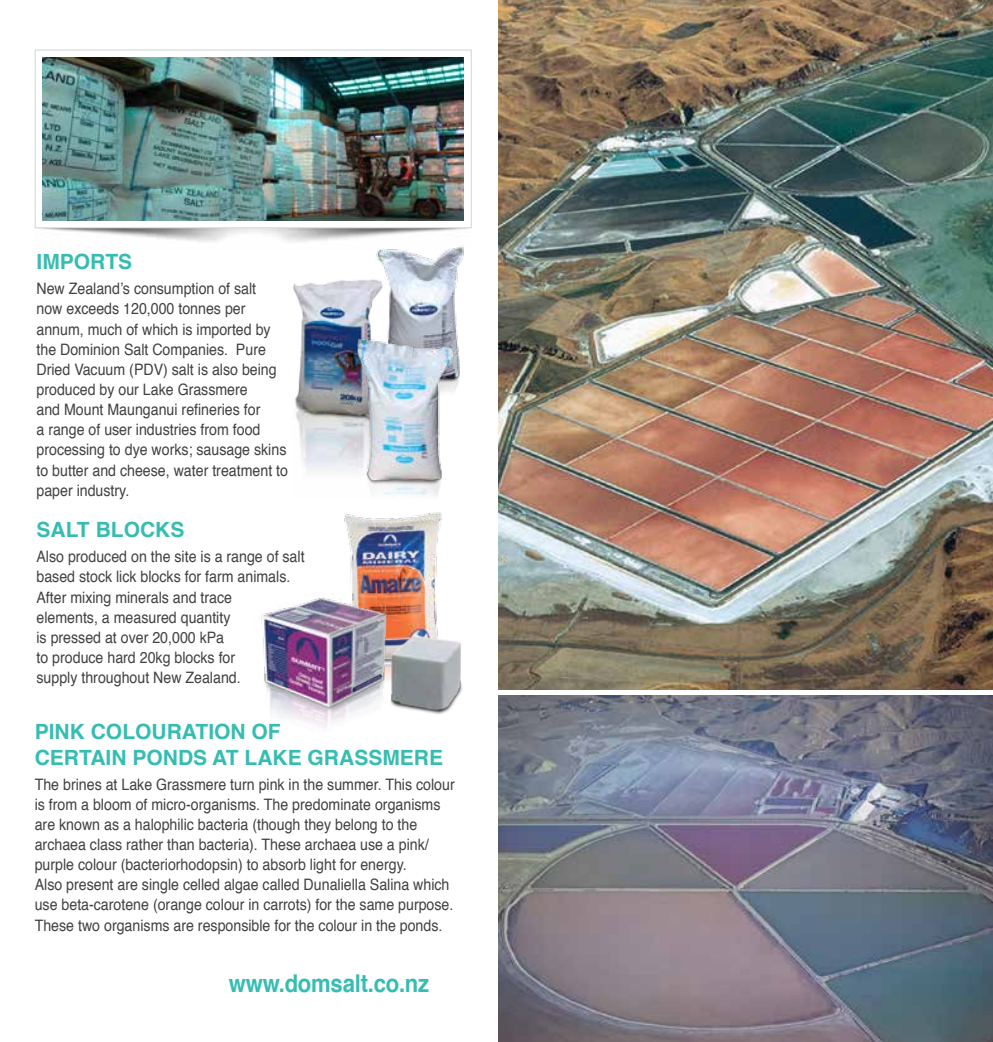
<style>
.page{position:relative;width:993px;height:1042px;background:#fff}
.page>*{position:absolute;margin:0;border:0;box-sizing:border-box;transform-origin:0 0}
.t1{font:700 24.5px "Helvetica";letter-spacing:-.01em;color:#36bdb2;scale:.9 1}
.t2{font:700 21px/25.2px "Helvetica";color:#36bdb2}
.t3{font:15.75px/20.1px "Helvetica";color:#414042;scale:.9 1}
</style>
<div class="page">
<img style="left:376px;top:245px;width:88px;height:81px">
<img style="left:293px;top:267px;width:120px;height:204px">
<img style="left:499px;top:0;width:493px;height:690px">
<img style="left:499px;top:695px;width:493px;height:347px">
<img style="left:344px;top:512px;width:98px;height:122px">
<img style="left:261px;top:593px;width:135px;height:135px">
<img style="left:386px;top:634px;width:77px;height:81px">
<img style="left:43px;top:57px;width:420px;height:164px">
<div style="left:35px;top:50px;width:436px;height:178px;border:1px solid #d1d3d4"></div>
<img style="left:349px;top:326px;width:111px;height:170px">
<h2 class="t2" style="left:36px;top:248px;width:97px">IMPORTS</h2>
<p class="t3" style="left:36px;top:280px;width:281px">New Zealand’s consumption of salt<br>now exceeds 120,000 tonnes per annum, much of which is imported by the Dominion Salt Companies. Pure Dried Vacuum (PDV) salt is also being produced by our Lake Grassmere<br>and Mount Maunganui refineries for<br>a range of user industries from food processing to dye works; sausage skins to butter and cheese, water treatment to paper industry.</p>
<h2 class="t2" style="left:36px;top:516px;width:149px">SALT BLOCKS</h2>
<p class="t3" style="left:36px;top:548px;width:299px">Also produced on the site is a range of salt based stock lick blocks for farm animals.<br>After mixing minerals and trace<br>elements, a measured quantity<br>is pressed at over 20,000 kPa<br>to produce hard 20kg blocks for<br>supply throughout New Zealand.</p>
<h2 class="t2" style="left:35px;top:718px;width:409px">PINK COLOURATION OF<br>CERTAIN PONDS AT LAKE GRASSMERE</h2>
<p class="t3" style="left:35px;top:775px;width:468px">The brines at Lake Grassmere turn pink in the summer. This colour is from a bloom of micro-organisms. The predominate organisms are known as a halophilic bacteria (though they belong to the archaea class rather than bacteria). These archaea use a pink/ purple colour (bacteriorhodopsin) to absorb light for energy.<br>Also present are single celled algae called Dunaliella Salina which use beta-carotene (orange colour in carrots) for the same purpose.<br>These two organisms are responsible for the colour in the ponds.</p>
<h1 class="t1" style="left:229px;top:961px;width:224px">www.domsalt.co.nz</h1>
</div>
